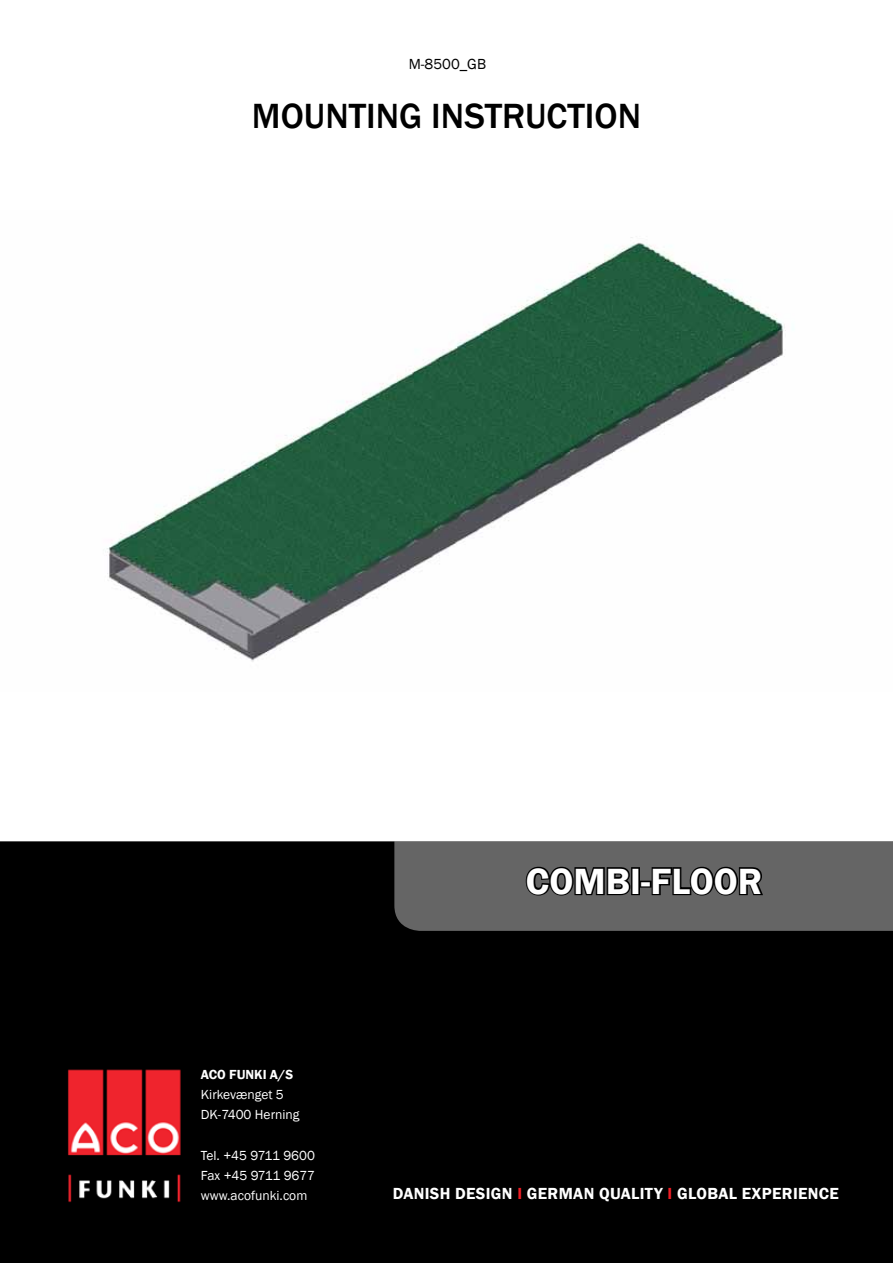
<style>
.page{position:relative;width:893px;height:1263px;background:#fff}
.page>*{position:absolute;margin:0;border:0;box-sizing:border-box;transform-origin:0 0}
.t1{font:600 37.5px "Franklin Gothic";color:#fff}
.t2{font:500 36px "Franklin Gothic";color:#000}
.t3{font:600 16.5px "Franklin Gothic";letter-spacing:.02em;color:#fff}
.t4{font:15px "Franklin Gothic";color:#000}
.t5{font:13.5px/20.2px "Franklin Gothic";color:#fff}
.t6{font:600 13.5px "Franklin Gothic";color:#fff}
.s1{color:#ed1d24}
</style>
<div class="page">
<img style="left:107px;top:237px;width:679px;height:425px">
<div style="left:0;top:841px;width:893px;height:422px;background:#000"></div>
<img style="left:67px;top:1067px;width:116px;height:138px">
<svg style="left:394px;top:841px;width:499px;height:90px;background:#5c5c5c"></svg>
<p class="t4" style="left:409px;top:55px;width:79px">M-8500_GB</p>
<h2 class="t2" style="left:252px;top:94px;width:391px">MOUNTING INSTRUCTION</h2>
<p class="t6" style="left:201px;top:1066px;width:94px">ACO FUNKI A/S</p>
<p class="t5" style="left:201px;top:1085px;width:100px">Kirkevænget 5<br>DK-7400 Herning</p>
<p class="t5" style="left:201px;top:1145px;width:116px;text-align:justify">Tel. +45 9711 9600<br>Fax +45 9711 9677 www.acofunki.com</p>
<h1 class="t1" style="left:526px;top:858px;width:234px">COMBI-FLOOR</h1>
<p class="t3" style="left:393px;top:1183px;width:21px">DANIS</p>
<p class="t3" style="left:440px;top:1183px;width:401px">H DESIGN <span class="s1">I</span> GERMAN QUALITY <span class="s1">I</span> GLOBAL EXPERIENCE</p>
</div>
